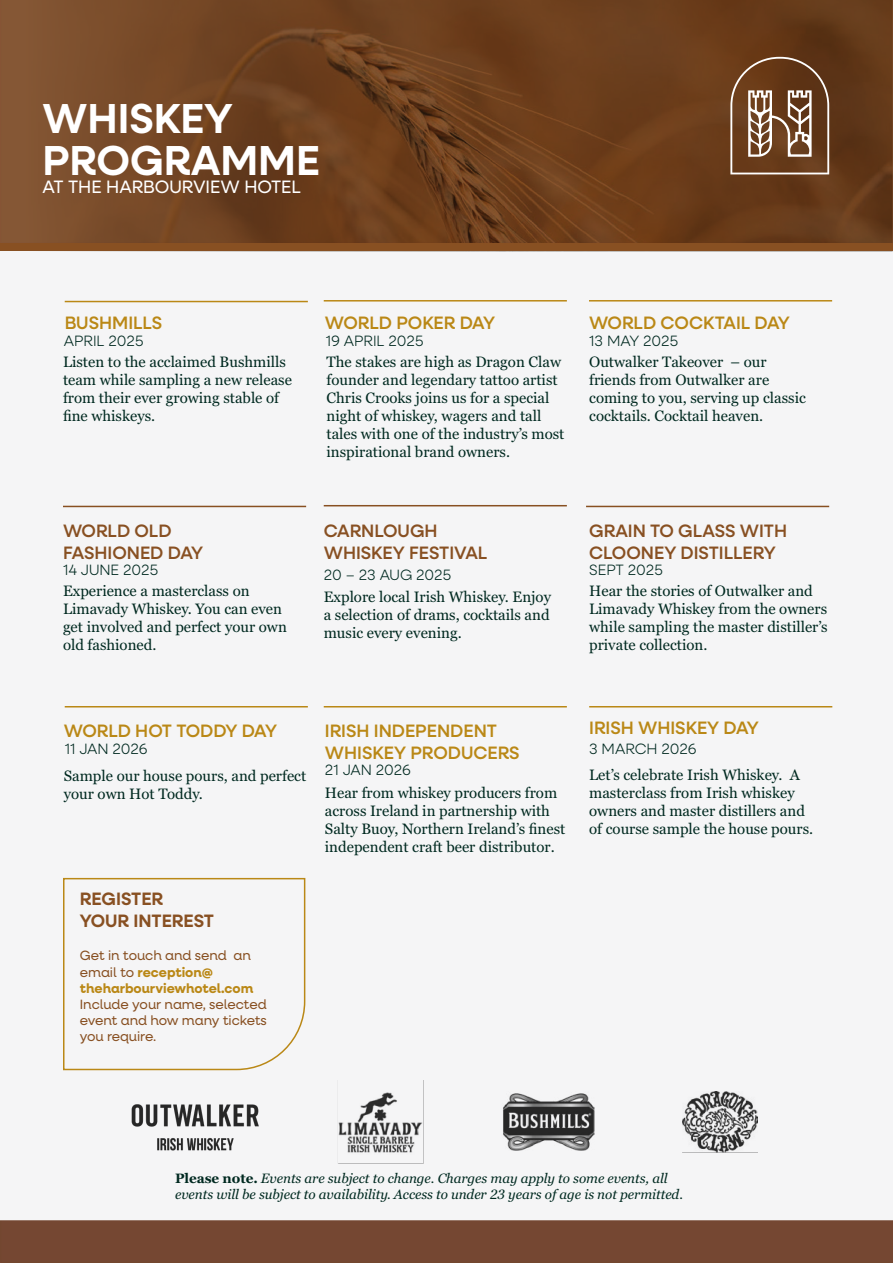
<style>
.page{position:relative;width:893px;height:1263px;background:#f5f5f6}
.page>*{position:absolute;margin:0;border:0;box-sizing:border-box;transform-origin:0 0}
.t1{font:600 42px/42px "Neulis Neue";color:#fff}
.t2{font:500 18px/21.6px "Neulis Neue";color:#ba8816}
.t3{font:500 18px/21.6px "Neulis Neue";color:#885022}
.t4{font:18px "Neulis Neue";color:#fff}
.t5{font:600 18px/21.6px "Neulis Neue";color:#885022}
.t6{font:15px/18px "Georgia Pro";color:#002920}
.t7{font:300 15px "Neulis Neue";letter-spacing:-.01em;color:#002920}
.t8{font:italic 13.5px/16.4px "Georgia Pro";letter-spacing:-.005em;color:#002920}
.t9{font:700 13.5px/16.2px "Neulis Neue";color:#ba8816}
.t10{font:13.5px/16.2px "Neulis Neue";color:#885022;text-align:justify}
.s1{font-weight:400;color:#885022}
.s2{font-weight:700;font-style:normal}
</style>
<div class="page">
<img style="left:0;top:0;width:893px;height:243px">
<hr style="left:65px;top:301px;width:243px;height:1px;background:#ba8816">
<svg style="left:730px;top:57px;width:99px;height:117px"></svg>
<hr style="left:324px;top:300px;width:243px;height:2px;background:#ba8816">
<hr style="left:589px;top:300px;width:243px;height:2px;background:#ba8816">
<hr style="left:63px;top:506px;width:243px;height:1px;background:#885022">
<div style="left:0;top:1220px;width:893px;height:43px;background:#754732"></div>
<div style="left:0;top:243px;width:893px;height:8px;background:#885022"></div>
<img style="left:132px;top:1104px;width:127px;height:46px">
<img style="left:338px;top:1080px;width:86px;height:84px">
<img style="left:683px;top:1091px;width:75px;height:61px">
<img style="left:503px;top:1093px;width:92px;height:57px">
<hr style="left:324px;top:505px;width:243px;height:1px;background:#885022">
<hr style="left:586px;top:506px;width:243px;height:1px;background:#885022">
<hr style="left:65px;top:706px;width:243px;height:1px;background:#ba8816">
<hr style="left:589px;top:706px;width:243px;height:1px;background:#ba8816">
<hr style="left:324px;top:706px;width:243px;height:1px;background:#ba8816">
<svg style="left:63px;top:877px;width:243px;height:194px"></svg>
<h1 class="t1" style="left:43px;top:96px;width:279px">WHISKEY<br>PROGRAMME</h1>
<p class="t4" style="left:43px;top:174px;width:260px">AT THE HARBOURVIEW HOTEL</p>
<p class="t2" style="left:65px;top:311px;width:99px">BUSHMILLS</p>
<p class="t7" style="left:64px;top:330px;width:81px">APRIL 2025</p>
<p class="t6" style="left:63px;top:353px;width:230px">Listen to the acclaimed Bushmills team while sampling a new release from their ever growing stable of fine whiskeys.</p>
<p class="t3" style="left:63px;top:519px;width:142px">WORLD OLD<br>FASHIONED DAY</p>
<p class="t7" style="left:63px;top:560px;width:97px">14 JUNE 2025</p>
<p class="t6" style="left:63px;top:583px;width:225px">Experience a masterclass on<br>Limavady Whiskey. You can even get involved and perfect your own old fashioned.</p>
<p class="t2" style="left:325px;top:311px;width:172px">WORLD POKER DAY</p>
<p class="t7" style="left:326px;top:330px;width:99px">19 APRIL 2025</p>
<p class="t6" style="left:327px;top:353px;width:239px">The stakes are high as Dragon Claw founder and legendary tattoo artist Chris Crooks joins us for a special night of whiskey, wagers and tall tales with one of the industry’s most inspirational brand owners.</p>
<p class="t2" style="left:589px;top:311px;width:202px">WORLD COCKTAIL DAY</p>
<p class="t7" style="left:589px;top:330px;width:91px">13 MAY 2025</p>
<p class="t6" style="left:589px;top:353px;width:218px">Outwalker Takeover – our friends from Outwalker are coming to you, serving up classic cocktails. Cocktail heaven.</p>
<p class="t3" style="left:324px;top:519px;width:165px">CARNLOUGH<br>WHISKEY FESTIVAL</p>
<p class="t7" style="left:324px;top:565px;width:129px">20 – 23 AUG 2025</p>
<p class="t6" style="left:324px;top:588px;width:229px;text-align:justify">Explore local Irish Whiskey. Enjoy a selection of drams, cocktails and music every evening.</p>
<p class="t3" style="left:589px;top:519px;width:199px">GRAIN TO GLASS WITH<br>CLOONEY DISTILLERY</p>
<p class="t7" style="left:589px;top:560px;width:75px">SEPT 2025</p>
<p class="t6" style="left:589px;top:583px;width:240px">Hear the stories of Outwalker and<br>Limavady Whiskey from the owners while sampling the master distiller’s private collection.</p>
<p class="t2" style="left:64px;top:720px;width:215px">WORLD HOT TODDY DAY</p>
<p class="t7" style="left:65px;top:739px;width:84px">11 JAN 2026</p>
<p class="t6" style="left:64px;top:767px;width:244px">Sample our house pours, and perfect your own Hot Toddy.</p>
<p class="t5" style="left:80px;top:888px;width:136px">REGISTER<br>YOUR INTEREST</p>
<p class="t9" style="left:80px;top:947px;width:175px"><span class="s1">Get in touch and send an email to</span> reception@ theharbourviewhotel.com</p>
<p class="t10" style="left:80px;top:995px;width:189px">Include your name, selected event and how many tickets you require.</p>
<p class="t2" style="left:325px;top:720px;width:196px">IRISH INDEPENDENT<br>WHISKEY PRODUCERS</p>
<p class="t7" style="left:325px;top:760px;width:87px">21 JAN 2026</p>
<p class="t6" style="left:325px;top:784px;width:242px">Hear from whiskey producers from across Ireland in partnership with Salty Buoy, Northern Ireland’s finest independent craft beer distributor.</p>
<p class="t2" style="left:589px;top:717px;width:171px">IRISH WHISKEY DAY</p>
<p class="t7" style="left:589px;top:739px;width:109px">3 MARCH 2026</p>
<p class="t6" style="left:589px;top:766px;width:226px">Let’s celebrate Irish Whiskey. A masterclass from Irish whiskey owners and master distillers and of course sample the house pours.</p>
<p class="t8" style="left:175px;top:1170px;width:509px"><span class="s2">Please note.</span> Events are subject to change. Charges may apply to some events, all events will be subject to availability. Access to under 23 years of age is not permitted.</p>
</div>
